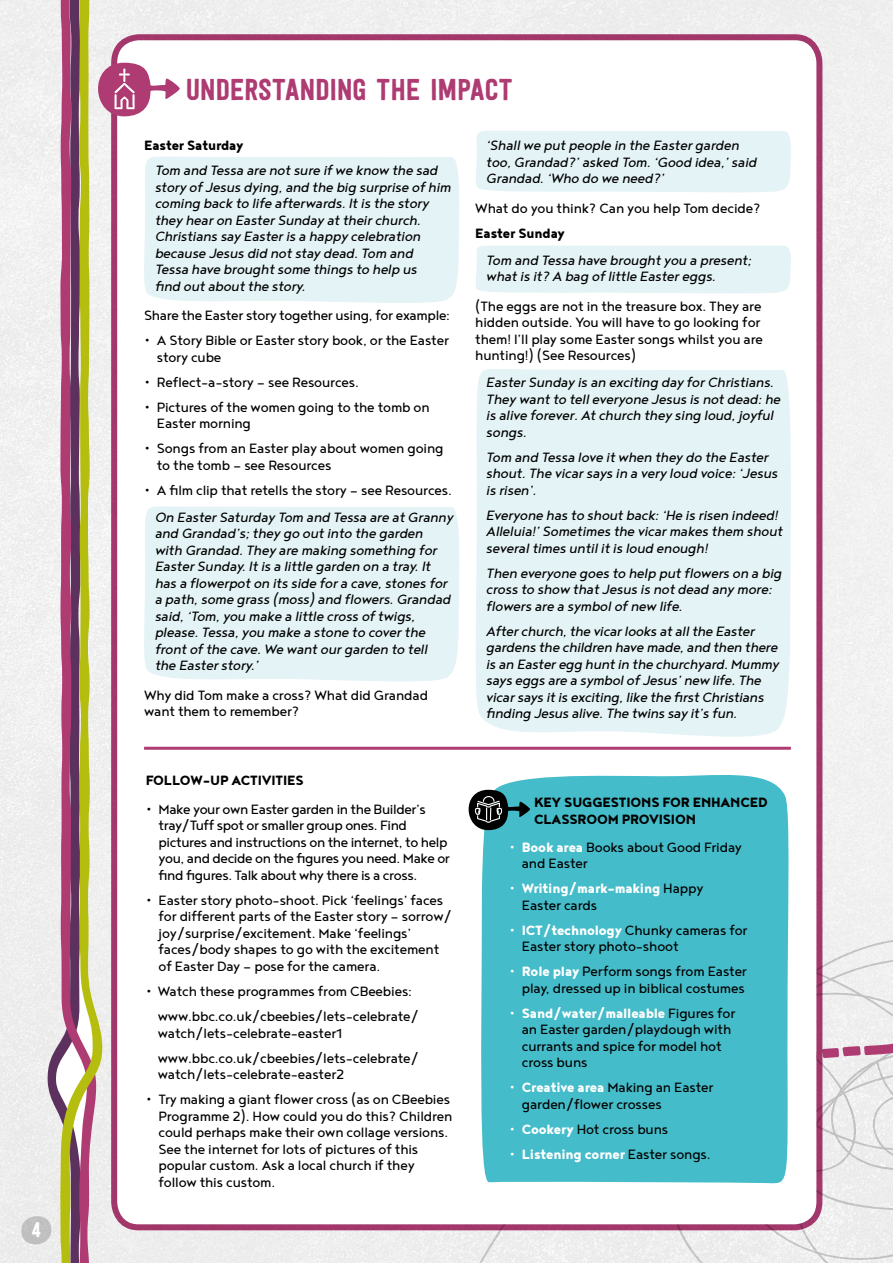
<style>
.page{position:relative;width:893px;height:1263px;background:#efefef}
.page>*{position:absolute;margin:0;border:0;box-sizing:border-box;transform-origin:0 0}
.t1{font:30px "Festivo Letters No 1";letter-spacing:-.01em;color:#ae3b72}
.t2{font:21px "Festivo Letters No 1";color:#fff}
.t3{font:16.5px/16.5px "Noyh";letter-spacing:-.01em;color:#000}
.t4{font:italic 16.5px/16.5px "Noyh";letter-spacing:-.01em;color:#000}
.t5{font:800 16.5px/16.5px "Noyh";letter-spacing:-.01em;color:#000}
.t6{font:800 16.5px/16.5px "Noyh";letter-spacing:-.01em;color:#fff}
.s1{font-size:25.5px}
.s2{font-style:italic}
.s3{font-size:25.5px;color:#fff}
.s4{font-weight:800;color:#fff}
.s5{font-weight:400;font-size:25.5px}
.s6{font-weight:400;color:#000}
</style>
<div class="page">
<div style="left:47px;top:0;width:9px;height:1263px;background:#efefef"></div>
<svg style="left:56px;top:0;width:47px;height:1263px"></svg>
<svg style="left:472px;top:1095px;width:421px;height:168px;fill:#ededed"></svg>
<svg style="left:20px;top:1215px;width:33px;height:31px"></svg>
<svg style="left:822px;top:832px;width:71px;height:263px"></svg>
<div style="left:117px;top:40px;width:699px;height:1184px;background:#fff;border-radius:22px"></div>
<div style="left:111px;top:34px;width:711px;height:1196px;border:6px solid #ae3b72;border-radius:25px"></div>
<svg style="left:88px;top:63px;width:92px;height:54px"></svg>
<hr style="left:144px;top:747px;width:647px;height:3px;background:#ae3b72">
<div style="left:481px;top:775px;width:308px;height:409px;background:#45bcc9"></div>
<svg style="left:468px;top:790px;width:62px;height:41px;background:#3e686d"></svg>
<div style="left:144px;top:506px;width:315px;height:176px;background:#e4f3f6"></div>
<div style="left:144px;top:157px;width:315px;height:146px;background:#e4f3f6"></div>
<div style="left:476px;top:369px;width:315px;height:368px;background:#e4f3f6"></div>
<div style="left:476px;top:131px;width:315px;height:62px;background:#e4f3f6"></div>
<div style="left:476px;top:245px;width:315px;height:49px;background:#e4f3f6"></div>
<p class="t2" style="left:32px;top:1217px;width:11px">4</p>
<h1 class="t1" style="left:186px;top:71px;width:328px">UNDERSTANDING THE IMPACT</h1>
<p class="t5" style="left:144px;top:137px;width:101px">Easter Saturday</p>
<p class="t4" style="left:155px;top:162px;width:298px">Tom and Tessa are not sure if we know the sad story of Jesus dying, and the big surprise of him coming back to life afterwards. It is the story they hear on Easter Sunday at their church.<br>Christians say Easter is a happy celebration because Jesus did not stay dead. Tom and Tessa have brought some things to help us<br>find out about the story.</p>
<p class="t3" style="left:144px;top:307px;width:307px">Share the Easter story together using, for example:</p>
<p class="t3" style="left:157px;top:332px;width:294px;text-indent:-13px"><span class="s1">•</span> A Story Bible or Easter story book, or the Easter story cube</p>
<p class="t3" style="left:144px;top:373px;width:216px"><span class="s1">•</span> Reflect-a-story — see Resources.</p>
<p class="t3" style="left:157px;top:398px;width:274px;text-indent:-13px"><span class="s1">•</span> Pictures of the women going to the tomb on<br>Easter morning</p>
<p class="t3" style="left:157px;top:440px;width:288px;text-indent:-13px"><span class="s1">•</span> Songs from an Easter play about women going to the tomb — see Resources</p>
<p class="t3" style="left:144px;top:476px;width:310px;line-height:27.2px;text-align:right"><span class="s1">•</span> A film clip that retells the story — see Resources.<br><span class="s2">On Easter Saturday Tom and Tessa are at Granny</span></p>
<p class="t4" style="left:155px;top:525px;width:297px">and Grandad’s; they go out into the garden with Grandad. They are making something for Easter Sunday. It is a little garden on a tray. It has a flowerpot on its side for a cave, stones for a path, some grass (moss) and flowers. Grandad said, ‘Tom, you make a little cross of twigs, please. Tessa, you make a stone to cover the front of the cave. We want our garden to tell the Easter story.’</p>
<p class="t3" style="left:144px;top:686px;width:285px">Why did Tom make a cross? What did Grandad want them to remember?</p>
<p class="t5" style="left:146px;top:771px;width:160px">FOLLOW-UP ACTIVITIES</p>
<p class="t3" style="left:159px;top:800px;width:293px;text-indent:-13px"><span class="s1">•</span> Make your own Easter garden in the Builder’s tray/Tuff spot or smaller group ones. Find pictures and instructions on the internet, to help you, and decide on the figures you need. Make or find figures. Talk about why there is a cross.</p>
<p class="t3" style="left:159px;top:891px;width:295px;text-indent:-13px"><span class="s1">•</span> Easter story photo-shoot. Pick ‘feelings’ faces for different parts of the Easter story — sorrow/ joy/surprise/excitement. Make ‘feelings’ faces/body shapes to go with the excitement of Easter Day — pose for the camera.</p>
<p class="t3" style="left:158px;top:978px;width:263px;line-height:25px;text-indent:-12px"><span class="s1">•</span> Watch these programmes from CBeebies: www.bbc.co.uk/cbeebies/lets-celebrate/</p>
<p class="t3" style="left:158px;top:1020px;width:263px;line-height:25px">watch/lets-celebrate-easter1 www.bbc.co.uk/cbeebies/lets-celebrate/</p>
<p class="t3" style="left:158px;top:1065px;width:188px">watch/lets-celebrate-easter2</p>
<p class="t3" style="left:159px;top:1090px;width:295px;text-indent:-13px"><span class="s1">•</span> Try making a giant flower cross (as on CBeebies Programme 2). How could you do this? Children could perhaps make their own collage versions.<br>See the internet for lots of pictures of this popular custom. Ask a local church if they follow this custom.</p>
<p class="t4" style="left:486px;top:137px;width:272px">‘Shall we put people in the Easter garden too, Grandad?’ asked Tom. ‘Good idea,’ said<br>Grandad. ‘Who do we need?’</p>
<p class="t3" style="left:475px;top:199px;width:287px">What do you think? Can you help Tom decide?</p>
<p class="t5" style="left:475px;top:224px;width:91px">Easter Sunday</p>
<p class="t4" style="left:486px;top:251px;width:267px">Tom and Tessa have brought you a present; what is it? A bag of little Easter eggs.</p>
<p class="t3" style="left:475px;top:297px;width:289px">(The eggs are not in the treasure box. They are hidden outside. You will have to go looking for them! I’ll play some Easter songs whilst you are hunting!) (See Resources)</p>
<p class="t4" style="left:486px;top:374px;width:296px">Easter Sunday is an exciting day for Christians.<br>They want to tell everyone Jesus is not dead: he is alive forever. At church they sing loud, joyful songs.</p>
<p class="t4" style="left:486px;top:448px;width:293px">Tom and Tessa love it when they do the Easter shout. The vicar says in a very loud voice: ‘Jesus is risen’.</p>
<p class="t4" style="left:486px;top:506px;width:298px">Everyone has to shout back: ‘He is risen indeed!<br>Alleluia!’ Sometimes the vicar makes them shout several times until it is loud enough!</p>
<p class="t4" style="left:486px;top:564px;width:297px">Then everyone goes to help put flowers on a big cross to show that Jesus is not dead any more: flowers are a symbol of new life.</p>
<p class="t4" style="left:486px;top:622px;width:294px">After church, the vicar looks at all the Easter gardens the children have made, and then there is an Easter egg hunt in the churchyard. Mummy says eggs are a symbol of Jesus’ new life. The vicar says it is exciting, like the first Christians finding Jesus alive. The twins say it’s fun.</p>
<p class="t5" style="left:534px;top:793px;width:235px">KEY SUGGESTIONS FOR ENHANCED<br>CLASSROOM PROVISION</p>
<p class="t3" style="left:522px;top:838px;width:222px;text-indent:-13px"><span class="s3">•</span> <span class="s4">Book area</span> Books about Good Friday and Easter</p>
<p class="t6" style="left:522px;top:880px;width:183px;text-indent:-13px"><span class="s5">•</span> Writing/mark-making <span class="s6">Happy<br>Easter cards</span></p>
<p class="t3" style="left:522px;top:921px;width:227px;text-indent:-13px"><span class="s3">•</span> <span class="s4">ICT/technology</span> Chunky cameras for<br>Easter story photo-shoot</p>
<p class="t3" style="left:509px;top:963px;width:239px;text-align:right"><span class="s3">•</span> <span class="s4">Role play</span> Perform songs from Easter play, dressed up in biblical costumes</p>
<p class="t3" style="left:522px;top:1004px;width:215px;text-indent:-13px"><span class="s3">•</span> <span class="s4">Sand/water/malleable</span> Figures for an Easter garden/playdough with currants and spice for model hot cross buns</p>
<p class="t3" style="left:522px;top:1079px;width:193px;text-indent:-13px"><span class="s3">•</span> <span class="s4">Creative area</span> Making an Easter garden/flower crosses</p>
<p class="t3" style="left:509px;top:1120px;width:161px"><span class="s3">•</span> <span class="s4">Cookery</span> Hot cross buns</p>
<p class="t6" style="left:509px;top:1145px;width:203px"><span class="s5">•</span> Listening corner <span class="s6">Easter songs.</span></p>
</div>
